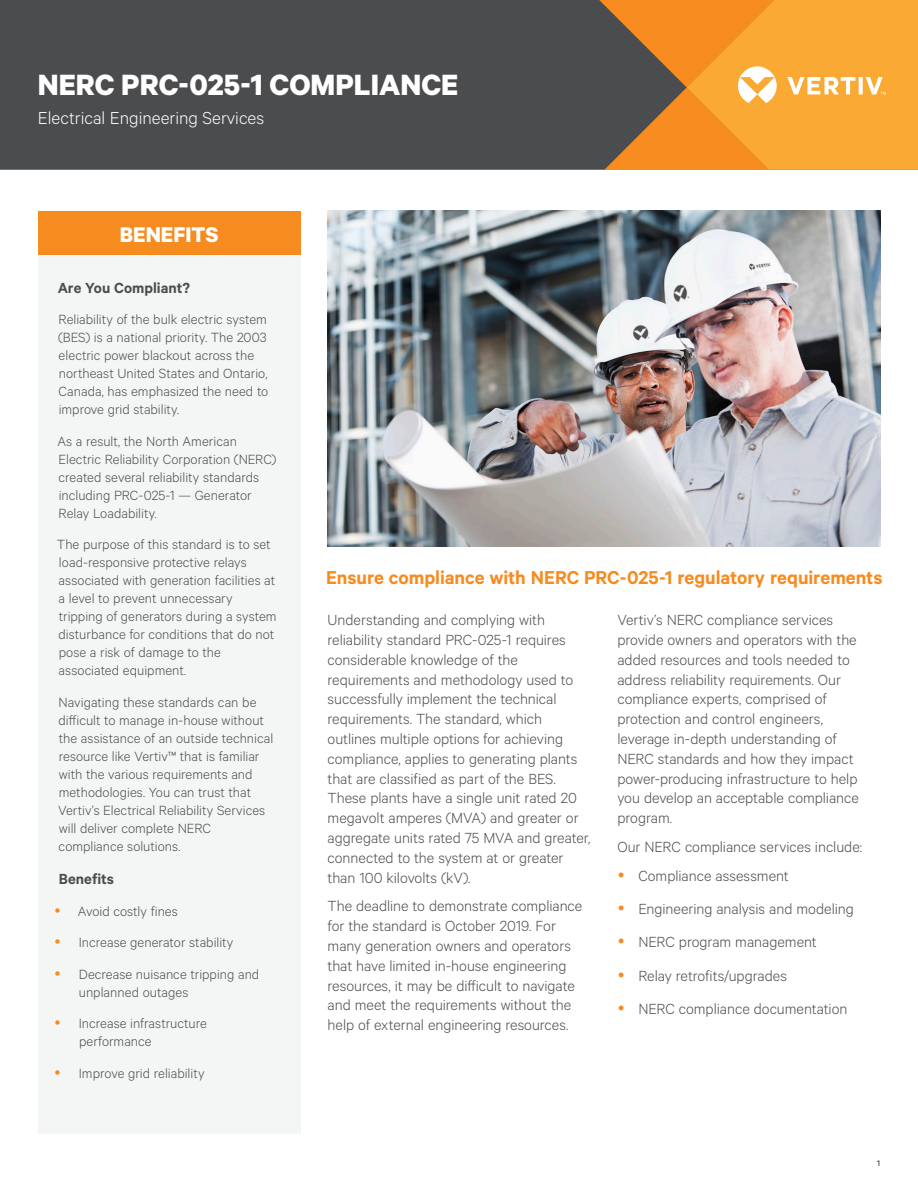
<style>
.page{position:relative;width:918px;height:1188px;background:#fff}
.page>*{position:absolute;margin:0;border:0;box-sizing:border-box;transform-origin:0 0}
.Vertiv_Header_Title{font:700 33px "Calibre";color:#fff}
.Orange_Box_Heading{font:700 24px "Calibre";color:#fff}
.Vertiv_Orange_Main_H{font:600 21px "Calibre";letter-spacing:-.005em;color:#f68b1f}
.Vertiv_Header_Subtit{font:300 19.5px "Calibre";color:#fff}
.Vertiv_Body_Text{font:300 16.5px/19.8px "Calibre";color:#4b4c4d}
.Gray_Column_Heading{font:600 16.5px "Calibre";color:#4b4c4d}
.Gray_Column_Body_Tex{font:300 15px/18px "Calibre";color:#4b4c4d}
.Page_Number_Right{font:9px "Calibre";color:#231f20}
</style>
<div class="page">
<div style="left:0;top:0;width:599px;height:170px;background:#4b4c4d"></div>
<svg style="left:599px;top:0;width:319px;height:170px;background:#e09638"></svg>
<img style="left:328px;top:211px;width:552px;height:335px">
<div style="left:38px;top:254px;width:263px;height:880px;background:#f4f5f5"></div>
<div style="left:38px;top:211px;width:263px;height:43px;background:#f68b1f"></div>
<p class="Vertiv_Header_Title" style="left:38px;top:64px;width:422px">NERC PRC-025-1 COMPLIANCE</p>
<p class="Vertiv_Header_Subtit" style="left:38px;top:106px;width:228px">Electrical Engineering Services</p>
<p class="Orange_Box_Heading" style="left:120px;top:219px;width:100px">BENEFITS</p>
<p class="Gray_Column_Heading" style="left:58px;top:278px;width:134px">Are You Compliant?</p>
<p class="Gray_Column_Body_Tex" style="left:58px;top:310px;width:212px">Reliability of the bulk electric system (BES) is a national priority. The 2003 electric power blackout across the northeast United States and Ontario, Canada, has emphasized the need to improve grid stability.</p>
<p class="Gray_Column_Body_Tex" style="left:58px;top:431px;width:220px">As a result, the North American Electric Reliability Corporation (NERC) created several reliability standards including PRC-025-1 — Generator Relay Loadability.</p>
<p class="Gray_Column_Body_Tex" style="left:57px;top:535px;width:221px">The purpose of this standard is to set load-responsive protective relays associated with generation facilities at a level to prevent unnecessary tripping of generators during a system disturbance for conditions that do not pose a risk of damage to the associated equipment.</p>
<p class="Gray_Column_Body_Tex" style="left:58px;top:692px;width:217px">Navigating these standards can be difficult to manage in-house without the assistance of an outside technical resource like Vertiv™ that is familiar with the various requirements and methodologies. You can trust that Vertiv’s Electrical Reliability Services will deliver complete NERC compliance solutions.</p>
<p class="Gray_Column_Heading" style="left:59px;top:869px;width:57px">Benefits</p>
<p class="Gray_Column_Body_Tex" style="left:78px;top:901px;width:102px">Avoid costly fines</p>
<p class="Gray_Column_Body_Tex" style="left:79px;top:933px;width:156px">Increase generator stability</p>
<p class="Gray_Column_Body_Tex" style="left:79px;top:964px;width:182px">Decrease nuisance tripping and unplanned outages</p>
<p class="Gray_Column_Body_Tex" style="left:79px;top:1014px;width:130px">Increase infrastructure performance</p>
<p class="Gray_Column_Body_Tex" style="left:79px;top:1063px;width:127px">Improve grid reliability</p>
<p class="Vertiv_Orange_Main_H" style="left:326px;top:565px;width:558px">Ensure compliance with NERC PRC-025-1 regulatory requirements</p>
<p class="Vertiv_Body_Text" style="left:328px;top:610px;width:264px">Understanding and complying with reliability standard PRC-025-1 requires considerable knowledge of the requirements and methodology used to successfully implement the technical requirements. The standard, which outlines multiple options for achieving compliance, applies to generating plants that are classified as part of the BES.<br>These plants have a single unit rated 20 megavolt amperes (MVA) and greater or aggregate units rated 75 MVA and greater, connected to the system at or greater than 100 kilovolts (kV).</p>
<p class="Vertiv_Body_Text" style="left:328px;top:896px;width:256px">The deadline to demonstrate compliance for the standard is October 2019. For many generation owners and operators that have limited in-house engineering resources, it may be difficult to navigate and meet the requirements without the help of external engineering resources.</p>
<p class="Vertiv_Body_Text" style="left:617px;top:610px;width:243px">Vertiv’s NERC compliance services provide owners and operators with the added resources and tools needed to address reliability requirements. Our compliance experts, comprised of protection and control engineers, leverage in-depth understanding of NERC standards and how they impact power-producing infrastructure to help you develop an acceptable compliance program.</p>
<p class="Vertiv_Body_Text" style="left:617px;top:836px;width:246px">Our NERC compliance services include:</p>
<p class="Vertiv_Body_Text" style="left:638px;top:865px;width:152px">Compliance assessment</p>
<p class="Vertiv_Body_Text" style="left:638px;top:898px;width:217px">Engineering analysis and modeling</p>
<p class="Vertiv_Body_Text" style="left:638px;top:932px;width:180px">NERC program management</p>
<p class="Vertiv_Body_Text" style="left:638px;top:965px;width:150px">Relay retrofits/upgrades</p>
<p class="Vertiv_Body_Text" style="left:638px;top:998px;width:211px">NERC compliance documentation</p>
<p class="Page_Number_Right" style="left:877px;top:1158px;width:4px">1</p>
</div>
